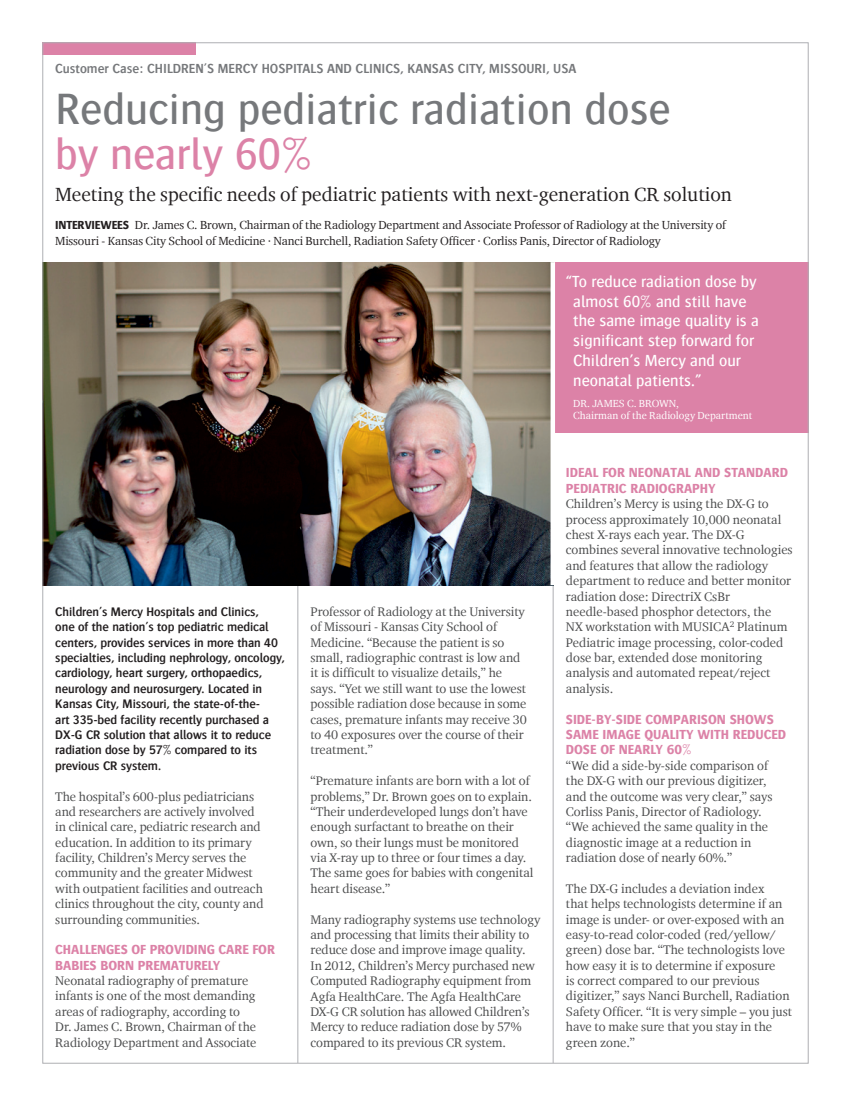
<style>
.page{position:relative;width:851px;height:1106px;background:#fff}
.page>*{position:absolute;margin:0;border:0;box-sizing:border-box;transform-origin:0 0}
.t1{font:500 45px "Bosis For Agfa";color:#76787b}
.t2{font:500 45px "Bosis For Agfa";color:#dc82a7}
.t3{font:19.5px "Charter ITC For Agfa";color:#231f20}
.t4{font:500 16.5px/19.8px "Bosis For Agfa";color:#fff}
.t5{font:700 13.5px/15.5px "Bosis For Agfa";color:#dc82a7}
.t6{font:600 13.5px "Bosis For Agfa";color:#76787b}
.t7{font:12.75px/15.5px "Charter ITC For Agfa";letter-spacing:-.005em;color:#4b4c4d}
.t8{font:600 12.75px/15.5px "Bosis For Agfa";letter-spacing:-.005em;color:#231f20}
.t9{font:12px/15.3px "Charter ITC For Agfa";letter-spacing:-.01em;color:#231f20}
.t10{font:10.5px/12.6px "Charter ITC For Agfa";color:#fff}
.s1{font-family:"Bosis For Agfa";font-weight:700}
</style>
<div class="page">
<hr style="left:553px;top:339px;width:1px;height:724px;background:#aeafb3">
<div style="left:43px;top:43px;width:153px;height:12px;background:#dc82a7"></div>
<hr style="left:297px;top:339px;width:1px;height:724px;background:#aeafb3">
<div style="left:552px;top:262px;width:256px;height:170px;background:#dc82a7"></div>
<img style="left:45px;top:262px;width:505px;height:323px">
<div style="left:550px;top:262px;width:5px;height:323px;background:#fff"></div>
<p class="t6" style="left:55px;top:62px;width:523px">Customer Case: CHILDREN’S MERCY HOSPITALS AND CLINICS, KANSAS CITY, MISSOURI, USA</p>
<p class="t6" style="left:63px;top:63px;width:423px">HILDREN’S MERCY HOSPITALS AND CLINICS, KANSAS CITY, MISSOURI, USA</p>
<h1 class="t1" style="left:55px;top:85px;width:617px">Reducing pediatric radiation dose</h1>
<h1 class="t2" style="left:55px;top:130px;width:259px">by nearly 60%</h1>
<h2 class="t3" style="left:55px;top:182px;width:678px">Meeting the specific needs of pediatric patients with next-generation CR solution</h2>
<p class="t9" style="left:55px;top:217px;width:672px"><span class="s1">INTERVIEWEES</span> Dr. James C. Brown, Chairman of the Radiology Department and Associate Professor of Radiology at the University of<br>Missouri - Kansas City School of Medicine · Nanci Burchell, Radiation Safety Officer · Corliss Panis, Director of Radiology</p>
<p class="t8" style="left:55px;top:603px;width:231px">Children’s Mercy Hospitals and Clinics,<br>one of the nation’s top pediatric medical centers, provides services in more than 40 specialties, including nephrology, oncology, cardiology, heart surgery, orthopaedics, neurology and neurosurgery. Located in Kansas City, Missouri, the state-of-the-<br>art 335-bed facility recently purchased a DX-G CR solution that allows it to reduce radiation dose by 57% compared to its previous CR system.</p>
<p class="t7" style="left:55px;top:788px;width:210px">The hospital’s 600-plus pediatricians and researchers are actively involved in clinical care, pediatric research and education. In addition to its primary facility, Children’s Mercy serves the community and the greater Midwest with outpatient facilities and outreach clinics throughout the city, county and surrounding communities.</p>
<p class="t5" style="left:55px;top:941px;width:220px">CHALLENGES OF PROVIDING CARE FOR<br>BABIES BORN PREMATURELY</p>
<p class="t7" style="left:55px;top:972px;width:202px">Neonatal radiography of premature infants is one of the most demanding areas of radiography, according to Dr. James C. Brown, Chairman of the Radiology Department and Associate</p>
<p class="t7" style="left:310px;top:603px;width:218px">Professor of Radiology at the University of Missouri - Kansas City School of Medicine. “Because the patient is so small, radiographic contrast is low and it is difficult to visualize details,” he says. “Yet we still want to use the lowest possible radiation dose because in some cases, premature infants may receive 30 to 40 exposures over the course of their treatment.”</p>
<p class="t7" style="left:310px;top:772px;width:224px">“Premature infants are born with a lot of problems,” Dr. Brown goes on to explain. “Their underdeveloped lungs don’t have enough surfactant to breathe on their own, so their lungs must be monitored via X-ray up to three or four times a day.<br>The same goes for babies with congenital heart disease.”</p>
<p class="t7" style="left:310px;top:911px;width:231px">Many radiography systems use technology and processing that limits their ability to reduce dose and improve image quality.<br>In 2012, Children’s Mercy purchased new Computed Radiography equipment from Agfa HealthCare. The Agfa HealthCare DX-G CR solution has allowed Children’s Mercy to reduce radiation dose by 57% compared to its previous CR system.</p>
<p class="t4" style="left:573px;top:271px;width:187px;text-indent:-8px">“To reduce radiation dose by almost 60% and still have the same image quality is a significant step forward for<br>Children’s Mercy and our neonatal patients.”</p>
<p class="t10" style="left:573px;top:397px;width:181px">Dr. James C. Brown,<br>Chairman of the Radiology Department</p>
<p class="t5" style="left:566px;top:465px;width:224px">IDEAL FOR NEONATAL AND STANDARD<br>PEDIATRIC RADIOGRAPHY</p>
<p class="t7" style="left:566px;top:496px;width:228px">Children’s Mercy is using the DX-G to process approximately 10,000 neonatal chest X-rays each year. The DX-G combines several innovative technologies and features that allow the radiology department to reduce and better monitor radiation dose: DirectriX CsBr needle-based phosphor detectors, the<br>NX workstation with MUSICA<sup>2</sup> Platinum Pediatric image processing, color-coded dose bar, extended dose monitoring analysis and automated repeat/reject analysis.</p>
<p class="t5" style="left:566px;top:711px;width:222px">SIDE-BY-SIDE COMPARISON SHOWS<br>SAME IMAGE QUALITY WITH REDUCED<br>DOSE OF NEARLY 60%</p>
<p class="t7" style="left:566px;top:757px;width:208px">“We did a side-by-side comparison of the DX-G with our previous digitizer, and the outcome was very clear,” says Corliss Panis, Director of Radiology. “We achieved the same quality in the diagnostic image at a reduction in radiation dose of nearly 60%.”</p>
<p class="t7" style="left:566px;top:880px;width:228px">The DX-G includes a deviation index<br>that helps technologists determine if an image is under- or over-exposed with an easy-to-read color-coded (red/yellow/ green) dose bar. “The technologists love how easy it is to determine if exposure<br>is correct compared to our previous digitizer,” says Nanci Burchell, Radiation Safety Officer. “It is very simple – you just have to make sure that you stay in the green zone.”</p>
</div>
